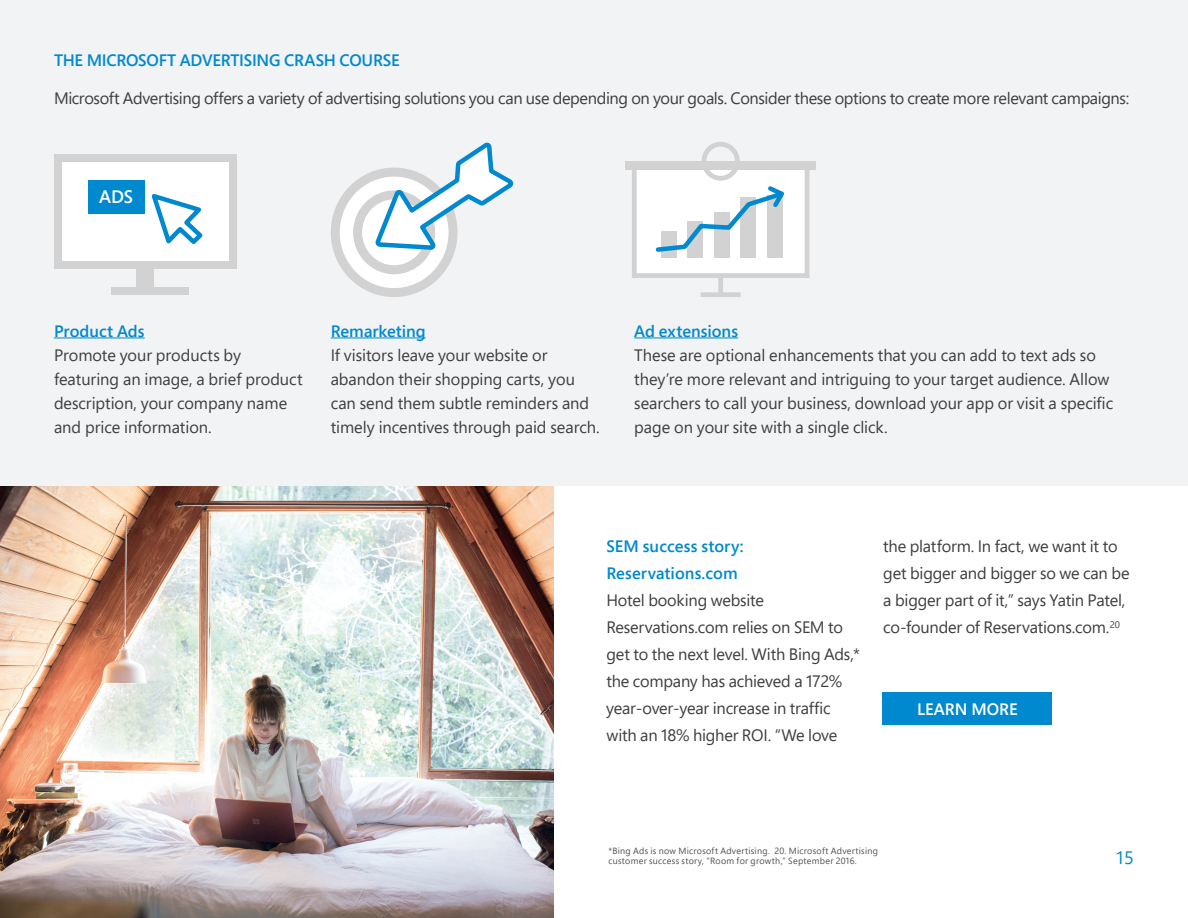
<style>
.page{position:relative;width:1188px;height:918px;background:#fff}
.page>*{position:absolute;margin:0;border:0;box-sizing:border-box;transform-origin:0 0}
.t1{font:600 18px "Segoe Pro";color:#fff}
.t2{font:18px "Segoe Pro";color:#0089cf}
.t3{font:16.5px/24px "Segoe Pro";letter-spacing:-.01em;color:#3e3e3f}
.t4{font:600 16.5px/27px "Segoe Pro";color:#0089cf}
.t5{font:600 16.5px "Segoe Pro";color:#fff}
.t6{font:9px/10.8px "Segoe Pro";letter-spacing:.03em;color:#505050}
</style>
<div class="page">
<img style="left:0;top:486px;width:554px;height:432px">
<div style="left:0;top:0;width:1188px;height:486px;background:#f2f3f4"></div>
<hr style="left:54px;top:337px;width:91px;height:1px;background:#0089cf">
<hr style="left:331px;top:337px;width:95px;height:1px;background:#0089cf">
<hr style="left:634px;top:337px;width:104px;height:1px;background:#0089cf">
<div style="left:883px;top:692px;width:169px;height:33px;background:#0089cf"></div>
<div style="left:111px;top:288px;width:78px;height:7px;background:#d2d2d2"></div>
<div style="left:136px;top:266px;width:18px;height:23px;background:#d2d2d2"></div>
<div style="left:54px;top:155px;width:182px;height:114px;background:#d2d2d2"></div>
<div style="left:62px;top:162px;width:166px;height:99px;background:#fff"></div>
<div style="left:88px;top:180px;width:56px;height:34px;background:#0089cf"></div>
<svg style="left:151px;top:194px;width:52px;height:50px"></svg>
<svg style="left:335px;top:172px;width:118px;height:121px;fill:#fff"></svg>
<div style="left:331px;top:168px;width:127px;height:129px;border:9px solid #d2d2d2;border-radius:50%"></div>
<svg style="left:358px;top:195px;width:73px;height:75px"></svg>
<div style="left:353px;top:190px;width:82px;height:84px;border:9px solid #d2d2d2;border-radius:50%"></div>
<svg style="left:372px;top:142px;width:142px;height:110px"></svg>
<div style="left:625px;top:161px;width:191px;height:8px;background:#d2d2d2"></div>
<div style="left:702px;top:142px;width:38px;height:39px;border:5px solid #d2d2d2;border-radius:50%"></div>
<div style="left:718px;top:277px;width:5px;height:18px;background:#d2d2d2"></div>
<div style="left:701px;top:292px;width:40px;height:5px;background:#d2d2d2"></div>
<svg style="left:630px;top:157px;width:182px;height:121px"></svg>
<p class="t4" style="left:54px;top:47px;width:347px">THE MICROSOFT ADVERTISING CRASH COURSE</p>
<p class="t3" style="left:54px;top:86px;width:1077px">Microsoft Advertising offers a variety of advertising solutions you can use depending on your goals. Consider these options to create more relevant campaigns:</p>
<p class="t1" style="left:99px;top:184px;width:35px">ADS</p>
<p class="t4" style="left:54px;top:317px;width:92px">Product Ads</p>
<p class="t3" style="left:54px;top:342px;width:250px">Promote your products by featuring an image, a brief product description, your company name and price information.</p>
<p class="t4" style="left:331px;top:317px;width:96px">Remarketing</p>
<p class="t3" style="left:331px;top:342px;width:271px">If visitors leave your website or abandon their shopping carts, you can send them subtle reminders and timely incentives through paid search.</p>
<p class="t4" style="left:634px;top:317px;width:105px">Ad extensions</p>
<p class="t3" style="left:634px;top:342px;width:481px">These are optional enhancements that you can add to text ads so they’re more relevant and intriguing to your target audience. Allow searchers to call your business, download your app or visit a specific page on your site with a single click.</p>
<p class="t4" style="left:606px;top:532px;width:139px">SEM success story:<br>Reservations.com</p>
<p class="t3" style="left:606px;top:586px;width:255px;line-height:27px">Hotel booking website<br>Reservations.com relies on SEM to get to the next level. With Bing Ads,* the company has achieved a 172% year-over-year increase in traffic with an 18% higher ROI. “We love</p>
<p class="t3" style="left:883px;top:532px;width:248px;line-height:27px">the platform. In fact, we want it to get bigger and bigger so we can be a bigger part of it,” says Yatin Patel, co-founder of Reservations.com.<sup>20</sup></p>
<p class="t5" style="left:917px;top:698px;width:102px">LEARN MORE</p>
<p class="t6" style="left:608px;top:845px;width:271px">*Bing Ads is now Microsoft Advertising. 20. Microsoft Advertising customer success story, “Room for growth,” September 2016.</p>
<p class="t2" style="left:1117px;top:845px;width:19px">15</p>
</div>
